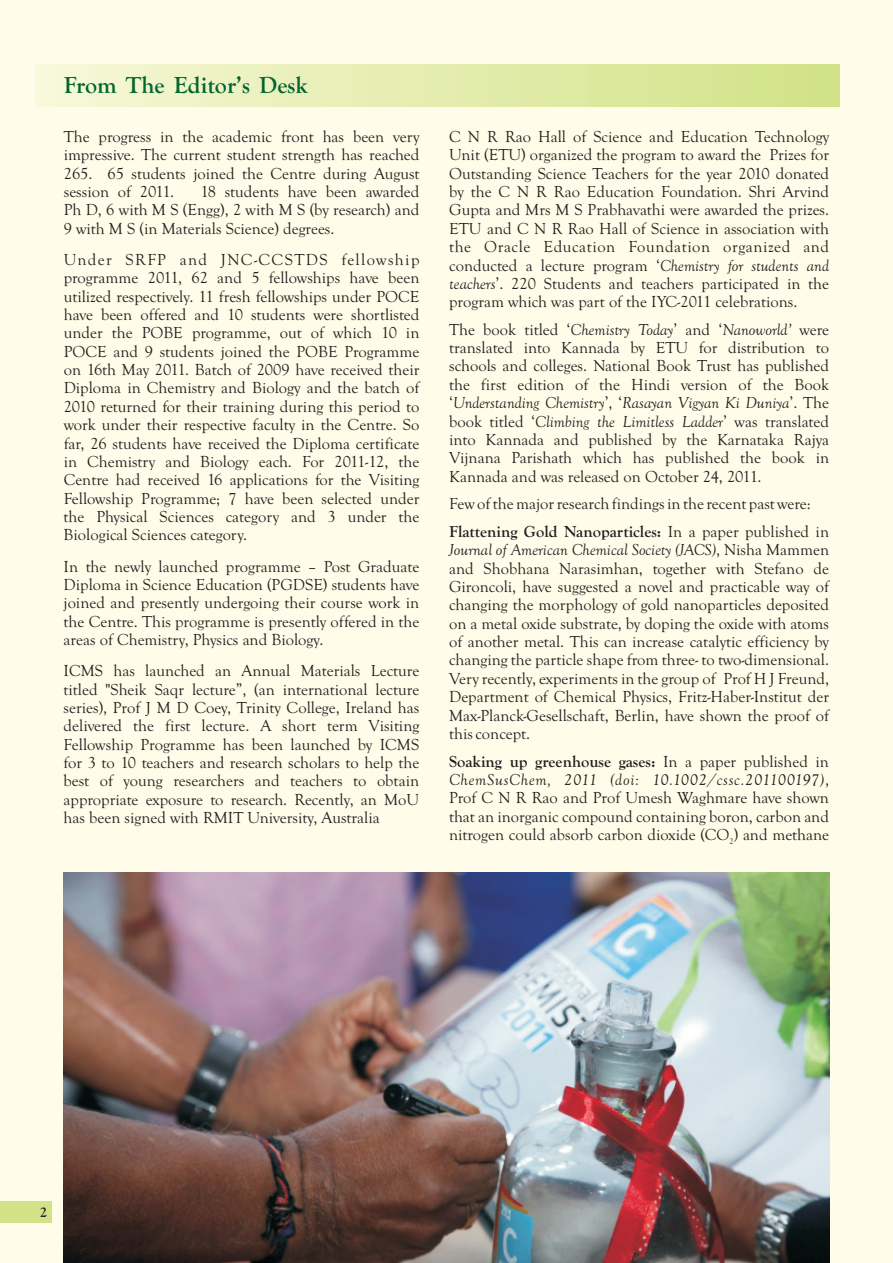
<style>
.page{position:relative;width:893px;height:1263px;background:#fffde9}
.page>*{position:absolute;margin:0;border:0;box-sizing:border-box;transform-origin:0 0}
.t1{font:700 24px "Goudy Old Style T";color:#00652e}
.t2{font:16.5px/18.3px "Goudy Old Style T";color:#231f20}
.t3{font:italic 16.5px/18.3px "Goudy Old Style T";color:#231f20}
.t4{font:16.5px/18.3px "Goudy Old Style T";letter-spacing:.035em;color:#231f20}
.t5{font:italic 16.5px "Goudy Old Style T";letter-spacing:.045em;color:#231f20}
.t6{font:700 16.5px "Goudy Old Style T";color:#231f20}
.t7{font:16.5px "Goudy Old Style T";letter-spacing:.08em;color:#231f20}
.t8{font:700 15px "Goudy Old Style T";color:#231f20}
.t9{font:8.25px "Goudy Old Style T";color:#231f20}
.s1{font-style:italic}
.s2{font-style:normal}
.s3{font-weight:700;font-style:normal}
.s4{font-weight:400}
</style>
<div class="page">
<img style="left:64px;top:872px;width:765px;height:391px">
<div style="left:35px;top:64px;width:805px;height:42px;background:linear-gradient(to right,#f7f8d8,#d1e186)"></div>
<hr style="left:892px;top:881px;width:1px;height:382px;background:#e0dfef">
<div style="left:0;top:1201px;width:51px;height:21px;background:#d2e287"></div>
<h1 class="t1" style="left:64px;top:72px;width:246px">From The Editor’s Desk</h1>
<p class="t2" style="left:64px;top:127px;width:357px">The progress in the academic front has been very</p>
<p class="t2" style="left:449px;top:127px;width:381px">C N R Rao Hall of Science and Education Technology</p>
<p class="t2" style="left:64px;top:146px;width:357px">impressive. The current student strength has reached</p>
<p class="t2" style="left:449px;top:146px;width:381px">Unit (ETU) organized the program to award the Prizes for</p>
<p class="t2" style="left:64px;top:164px;width:357px">265. 65 students joined the Centre during August</p>
<p class="t2" style="left:449px;top:164px;width:381px">Outstanding Science Teachers for the year 2010 donated</p>
<p class="t2" style="left:64px;top:182px;width:112px">session of 2011.</p>
<p class="t2" style="left:200px;top:182px;width:221px">18 students have been awarded</p>
<p class="t2" style="left:449px;top:182px;width:381px">by the C N R Rao Education Foundation. Shri Arvind</p>
<p class="t2" style="left:64px;top:201px;width:357px">Ph D, 6 with M S (Engg), 2 with M S (by research) and</p>
<p class="t2" style="left:449px;top:201px;width:381px">Gupta and Mrs M S Prabhavathi were awarded the prizes.</p>
<p class="t2" style="left:64px;top:219px;width:272px">9 with M S (in Materials Science) degrees.</p>
<p class="t4" style="left:449px;top:219px;width:381px">ETU and C N R Rao Hall of Science in association with the Oracle Education Foundation organized and</p>
<p class="t7" style="left:64px;top:250px;width:357px">Under SRFP and JNC-CCSTDS fellowship</p>
<p class="t2" style="left:449px;top:256px;width:381px">conducted a lecture program ‘<span class="s1">Chemistry for students and</span></p>
<p class="t2" style="left:64px;top:269px;width:357px">programme 2011, 62 and 5 fellowships have been</p>
<p class="t2" style="left:449px;top:274px;width:381px"><span class="s1">teachers</span>’. 220 Students and teachers participated in the</p>
<p class="t2" style="left:64px;top:287px;width:357px">utilized respectively. 11 fresh fellowships under POCE</p>
<p class="t2" style="left:449px;top:293px;width:350px">program which was part of the IYC-2011 celebrations.</p>
<p class="t2" style="left:64px;top:305px;width:357px">have been offered and 10 students were shortlisted under</p>
<p class="t3" style="left:449px;top:320px;width:381px"><span class="s2">The book titled ‘</span>Chemistry Today<span class="s2">’ and ‘</span>Nanoworld’ <span class="s2">were</span></p>
<p class="t2" style="left:64px;top:324px;width:357px;text-align:right">the POBE programme, out of which 10 in<br>POCE and 9 students joined the POBE Programme</p>
<p class="t2" style="left:449px;top:338px;width:381px">translated into Kannada by ETU for distribution to</p>
<p class="t2" style="left:64px;top:361px;width:357px">on 16th May 2011. Batch of 2009 have received their</p>
<p class="t2" style="left:449px;top:357px;width:381px">schools and colleges. National Book Trust has published</p>
<p class="t2" style="left:64px;top:379px;width:357px">Diploma in Chemistry and Biology and the batch of</p>
<p class="t2" style="left:449px;top:375px;width:381px">the first edition of the Hindi version of the Book</p>
<p class="t2" style="left:64px;top:397px;width:357px">2010 returned for their training during this period to</p>
<p class="t3" style="left:449px;top:394px;width:381px"><span class="s2">‘</span>Understanding Chemistry<span class="s2">’, ‘</span>Rasayan Vigyan Ki Duniya<span class="s2">’. The</span></p>
<p class="t2" style="left:64px;top:416px;width:357px">work under their respective faculty in the Centre. So</p>
<p class="t2" style="left:449px;top:412px;width:381px">book titled ‘<span class="s1">Climbing the Limitless Ladder</span>’ was translated into Kannada and published by the Karnataka Rajya</p>
<p class="t2" style="left:64px;top:434px;width:357px">far, 26 students have received the Diploma certificate</p>
<p class="t2" style="left:449px;top:449px;width:381px">Vijnana Parishath which has published the book in</p>
<p class="t2" style="left:64px;top:452px;width:357px">in Chemistry and Biology each. For 2011-12, the<br>Centre had received 16 applications for the Visiting</p>
<p class="t2" style="left:449px;top:467px;width:314px">Kannada and was released on October 24, 2011.</p>
<p class="t2" style="left:64px;top:489px;width:357px">Fellowship Programme; 7 have been selected under</p>
<p class="t2" style="left:449px;top:494px;width:363px">Few of the major research findings in the recent past were:</p>
<p class="t2" style="left:64px;top:507px;width:357px">the Physical Sciences category and 3 under the<br>Biological Sciences category.</p>
<p class="t3" style="left:449px;top:522px;width:381px"><span class="s3">Flattening Gold Nanoparticles:</span> <span class="s2">In a paper published in<br></span>Journal of American Chemical Society (JACS)<span class="s2">, Nisha Mammen</span></p>
<p class="t2" style="left:64px;top:557px;width:357px">In the newly launched programme – Post Graduate</p>
<p class="t2" style="left:449px;top:559px;width:381px">and Shobhana Narasimhan, together with Stefano de</p>
<p class="t2" style="left:64px;top:575px;width:357px">Diploma in Science Education (PGDSE) students have</p>
<p class="t2" style="left:449px;top:577px;width:381px">Gironcoli, have suggested a novel and practicable way of</p>
<p class="t2" style="left:64px;top:594px;width:357px">joined and presently undergoing their course work in</p>
<p class="t2" style="left:449px;top:596px;width:381px">changing the morphology of gold nanoparticles deposited</p>
<p class="t2" style="left:64px;top:612px;width:357px">the Centre. This programme is presently offered in the</p>
<p class="t2" style="left:449px;top:614px;width:381px">on a metal oxide substrate, by doping the oxide with atoms</p>
<p class="t2" style="left:64px;top:630px;width:261px">areas of Chemistry, Physics and Biology.</p>
<p class="t2" style="left:449px;top:632px;width:381px">of another metal. This can increase catalytic efficiency by changing the particle shape from three- to two-dimensional.</p>
<p class="t2" style="left:64px;top:661px;width:357px">ICMS has launched an Annual Materials Lecture</p>
<p class="t2" style="left:449px;top:669px;width:381px">Very recently, experiments in the group of Prof H J Freund,</p>
<p class="t2" style="left:64px;top:680px;width:357px">titled "Sheik Saqr lecture”, (an international lecture</p>
<p class="t2" style="left:449px;top:688px;width:381px">Department of Chemical Physics, Fritz-Haber-Institut der</p>
<p class="t2" style="left:64px;top:698px;width:357px">series), Prof J M D Coey, Trinity College, Ireland has</p>
<p class="t2" style="left:449px;top:706px;width:381px">Max-Planck-Gesellschaft, Berlin, have shown the proof of</p>
<p class="t2" style="left:64px;top:717px;width:357px">delivered the first lecture. A short term Visiting</p>
<p class="t2" style="left:449px;top:724px;width:83px">this concept.</p>
<p class="t2" style="left:64px;top:735px;width:357px">Fellowship Programme has been launched by ICMS for 3 to 10 teachers and research scholars to help the</p>
<p class="t6" style="left:449px;top:752px;width:381px">Soaking up greenhouse gases: <span class="s4">In a paper published in</span></p>
<p class="t2" style="left:64px;top:772px;width:357px">best of young researchers and teachers to obtain</p>
<p class="t5" style="left:449px;top:770px;width:381px">ChemSusChem, 2011 (doi: 10.1002/cssc.201100197)<span class="s2">,</span></p>
<p class="t2" style="left:64px;top:790px;width:357px">appropriate exposure to research. Recently, an MoU</p>
<p class="t2" style="left:449px;top:789px;width:381px">Prof C N R Rao and Prof Umesh Waghmare have shown</p>
<p class="t2" style="left:64px;top:808px;width:318px">has been signed with RMIT University, Australia</p>
<p class="t2" style="left:449px;top:807px;width:381px">that an inorganic compound containing boron, carbon and nitrogen could absorb carbon dioxide (CO ) and methane</p>
<p class="t9" style="left:730px;top:836px;width:6px">2</p>
<p class="t8" style="left:40px;top:1203px;width:9px">2</p>
</div>
